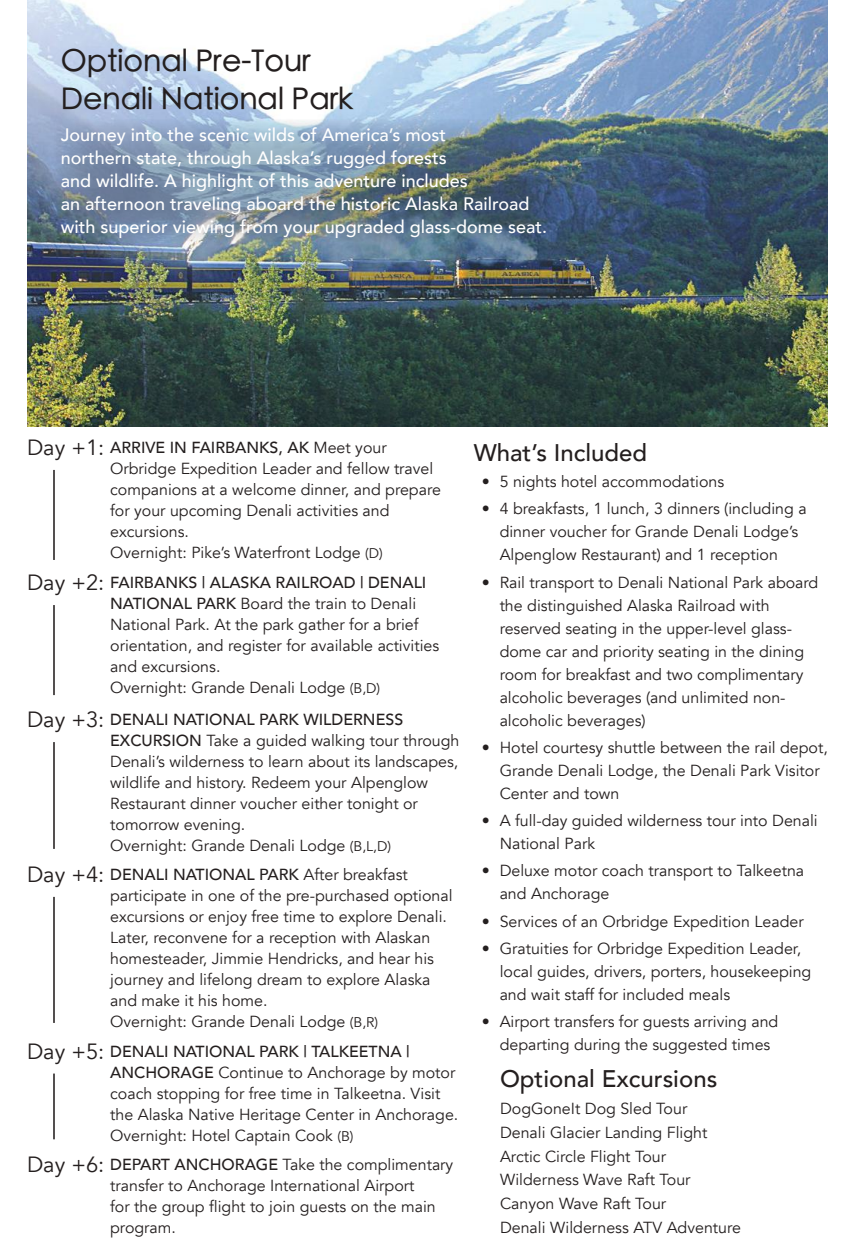
<style>
.page{position:relative;width:855px;height:1260px;background:#fff}
.page>*{position:absolute;margin:0;border:0;box-sizing:border-box;transform-origin:0 0}
.t1{font:500 30px/38px "ST Heiti TC";color:#241f1f}
.t2{font:500 24px "Avenir";color:#241f1f}
.t3{font:500 18px/23px "Avenir";color:#fff}
.t4{font:16px/21px "Avenir";color:#241f1f}
.s1{font-size:22px}
.s2{font-weight:500}
.s3{font-size:14px}
</style>
<div class="page">
<img style="left:27px;top:0;width:801px;height:426px">
<hr style="left:54px;top:470px;width:1px;height:90px;background:#241f1f">
<hr style="left:53px;top:470px;width:1px;height:90px;background:#241f1f">
<hr style="left:54px;top:605px;width:1px;height:90px;background:#241f1f">
<hr style="left:53px;top:605px;width:1px;height:90px;background:#241f1f">
<hr style="left:54px;top:742px;width:1px;height:107px;background:#241f1f">
<hr style="left:53px;top:742px;width:1px;height:107px;background:#241f1f">
<hr style="left:54px;top:897px;width:1px;height:126px;background:#241f1f">
<hr style="left:53px;top:897px;width:1px;height:126px;background:#241f1f">
<hr style="left:54px;top:1074px;width:1px;height:65px;background:#241f1f">
<hr style="left:53px;top:1074px;width:1px;height:65px;background:#241f1f">
<img style="left:54px;top:119px;width:502px;height:122px">
<h1 class="t1" style="left:61px;top:42px;width:295px">Optional Pre-Tour<br>Denali National Park</h1>
<p class="t3" style="left:61px;top:123px;width:488px">Journey into the scenic wilds of America’s most<br>northern state, through Alaska’s rugged forests<br>and wildlife. A highlight of this adventure includes<br>an afternoon traveling aboard the historic Alaska Railroad with superior viewing from your upgraded glass-dome seat.</p>
<p class="t4" style="left:110px;top:437px;width:332px;text-indent:-83px"><span class="s1">Day +1:</span> <span class="s2">ARRIVE IN FAIRBANKS, AK</span> Meet your Orbridge Expedition Leader and fellow travel companions at a welcome dinner, and prepare for your upcoming Denali activities and excursions.<br>Overnight: Pike’s Waterfront Lodge <span class="s3">(D)</span></p>
<h2 class="t2" style="left:474px;top:432px;width:175px">What’s Included</h2>
<p class="t4" style="left:482px;top:471px;width:244px">• 5 nights hotel accommodations</p>
<p class="t4" style="left:500px;top:498px;width:309px;line-height:23px;text-indent:-18px">• 4 breakfasts, 1 lunch, 3 dinners (including a dinner voucher for Grande Denali Lodge’s<br>Alpenglow Restaurant) and 1 reception</p>
<p class="t4" style="left:500px;top:571px;width:320px;line-height:23px;text-indent:-18px">• Rail transport to Denali National Park aboard the distinguished Alaska Railroad with reserved seating in the upper-level glass&shy;dome car and priority seating in the dining room for breakfast and two complimentary alcoholic beverages (and unlimited non&shy;alcoholic beverages)</p>
<p class="t4" style="left:500px;top:736px;width:330px;line-height:23px;text-indent:-18px">• Hotel courtesy shuttle between the rail depot,<br>Grande Denali Lodge, the Denali Park Visitor<br>Center and town</p>
<p class="t4" style="left:500px;top:809px;width:320px;line-height:23px;text-indent:-18px">• A full-day guided wilderness tour into Denali<br>National Park</p>
<p class="t4" style="left:500px;top:860px;width:306px;line-height:23px;text-indent:-18px">• Deluxe motor coach transport to Talkeetna and Anchorage</p>
<p class="t4" style="left:482px;top:911px;width:323px">• Services of an Orbridge Expedition Leader</p>
<p class="t4" style="left:500px;top:937px;width:313px;line-height:23px;text-indent:-18px">• Gratuities for Orbridge Expedition Leader, local guides, drivers, porters, housekeeping and wait staff for included meals</p>
<p class="t4" style="left:500px;top:1011px;width:280px;line-height:23px;text-indent:-18px">• Airport transfers for guests arriving and departing during the suggested times</p>
<p class="t4" style="left:110px;top:572px;width:331px;text-indent:-83px"><span class="s1">Day +2:</span> <span class="s2">FAIRBANKS | ALASKA RAILROAD | DENALI NATIONAL PARK</span> Board the train to Denali National Park. At the park gather for a brief orientation, and register for available activities and excursions.<br>Overnight: Grande Denali Lodge <span class="s3">(B,D)</span></p>
<p class="t4" style="left:110px;top:709px;width:351px;text-indent:-83px"><span class="s1">Day +3:</span> <span class="s2">DENALI NATIONAL PARK WILDERNESS EXCURSION</span> Take a guided walking tour through Denali’s wilderness to learn about its landscapes, wildlife and history. Redeem your Alpenglow Restaurant dinner voucher either tonight or tomorrow evening.<br>Overnight: Grande Denali Lodge <span class="s3">(B,L,D)</span></p>
<p class="t4" style="left:110px;top:864px;width:344px;text-indent:-83px"><span class="s1">Day +4:</span> <span class="s2">DENALI NATIONAL PARK</span> After breakfast participate in one of the pre-purchased optional excursions or enjoy free time to explore Denali.<br>Later, reconvene for a reception with Alaskan homesteader, Jimmie Hendricks, and hear his journey and lifelong dream to explore Alaska and make it his home.<br>Overnight: Grande Denali Lodge <span class="s3">(B,R)</span></p>
<p class="t4" style="left:110px;top:1041px;width:350px;text-indent:-83px"><span class="s1">Day +5:</span> <span class="s2">DENALI NATIONAL PARK | TALKEETNA | ANCHORAGE</span> Continue to Anchorage by motor coach stopping for free time in Talkeetna. Visit the Alaska Native Heritage Center in Anchorage.<br>Overnight: Hotel Captain Cook <span class="s3">(B)</span></p>
<p class="t4" style="left:110px;top:1154px;width:345px;text-indent:-83px"><span class="s1">Day +6:</span> <span class="s2">DEPART ANCHORAGE</span> Take the complimentary transfer to Anchorage International Airport<br>for the group flight to join guests on the main program.</p>
<h2 class="t2" style="left:500px;top:1058px;width:219px">Optional Excursions</h2>
<p class="t4" style="left:500px;top:1097px;width:243px;line-height:23.8px">DogGoneIt Dog Sled Tour<br>Denali Glacier Landing Flight<br>Arctic Circle Flight Tour<br>Wilderness Wave Raft Tour<br>Canyon Wave Raft Tour<br>Denali Wilderness ATV Adventure</p>
</div>
